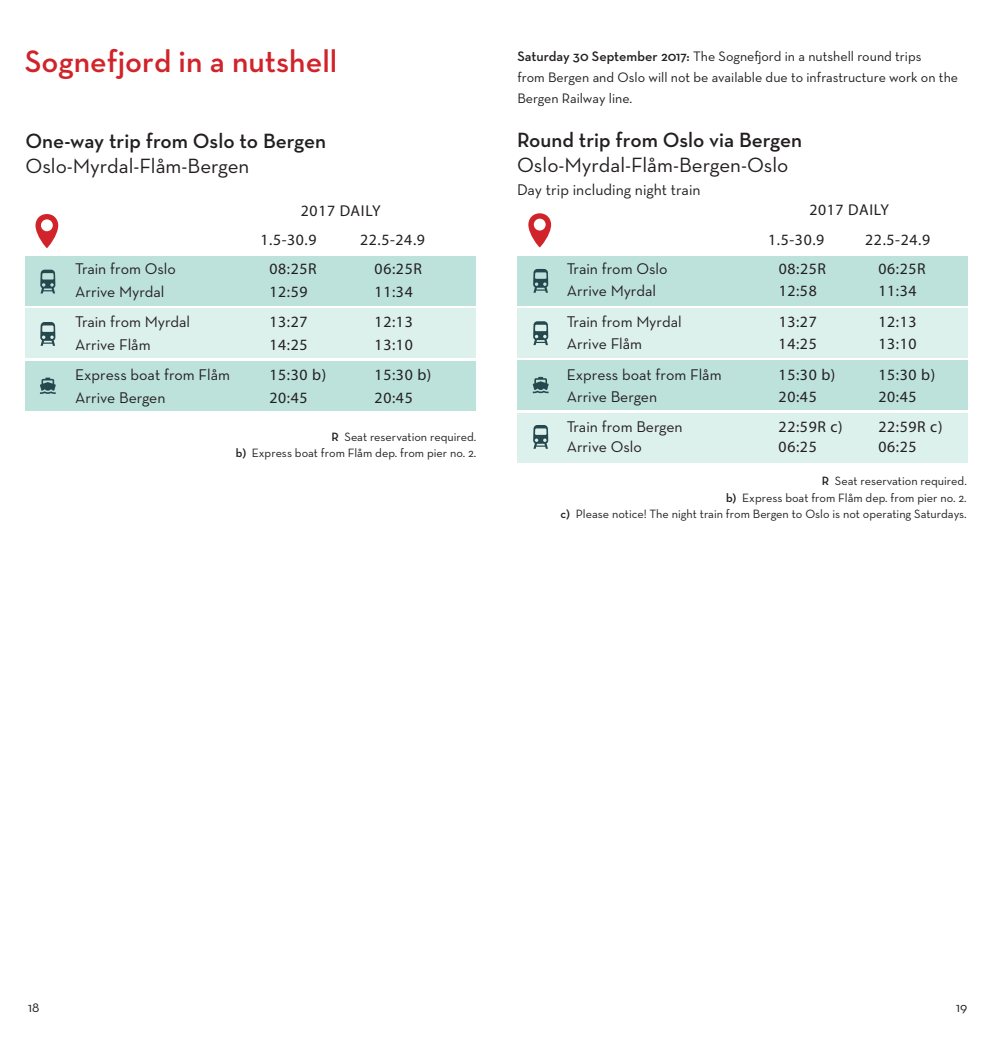
<style>
.page{position:relative;width:993px;height:1042px;background:#fff}
.page>*{position:absolute;margin:0;border:0;box-sizing:border-box;transform-origin:0 0}
.t1{font:600 31.5px "Neutraface Text";color:#d1232a}
.t2{font:600 21px "Neutraface Text";color:#231f20}
.t3{font:21px "Neutraface Text";color:#231f20}
.t4{font:15.75px "Neutraface Text";color:#231f20}
.t5{font:15.75px/29.8px "Myriad Pro";letter-spacing:.04em;color:#231f20}
.t6{font:14px/21px "Neutraface Text";color:#231f20}
.t7{font:12.25px/16.1px "Neutraface Text";color:#231f20;text-align:right}
.s1{font-weight:600}
</style>
<div class="page">
<div style="left:517px;top:256px;width:450px;height:50px;background:#bde2dc"></div>
<div style="left:517px;top:308px;width:450px;height:50px;background:#dcf0ec"></div>
<div style="left:517px;top:413px;width:450px;height:50px;background:#dcf0ec"></div>
<div style="left:517px;top:360px;width:450px;height:50px;background:#bde2dc"></div>
<svg style="left:528px;top:213px;width:23px;height:34px"></svg>
<svg style="left:532px;top:377px;width:16px;height:16px"></svg>
<svg style="left:533px;top:321px;width:15px;height:24px"></svg>
<svg style="left:533px;top:425px;width:15px;height:24px"></svg>
<svg style="left:533px;top:269px;width:15px;height:24px"></svg>
<div style="left:25px;top:256px;width:451px;height:50px;background:#bde2dc"></div>
<div style="left:25px;top:309px;width:451px;height:49px;background:#dcf0ec"></div>
<div style="left:25px;top:361px;width:451px;height:49px;background:#bde2dc"></div>
<svg style="left:35px;top:214px;width:23px;height:34px"></svg>
<svg style="left:40px;top:378px;width:16px;height:16px"></svg>
<svg style="left:40px;top:322px;width:15px;height:24px"></svg>
<svg style="left:40px;top:270px;width:15px;height:23px"></svg>
<h1 class="t1" style="left:25px;top:42px;width:314px">Sognefjord in a nutshell</h1>
<h2 class="t2" style="left:25px;top:127px;width:302px">One-way trip from Oslo to Bergen</h2>
<h2 class="t3" style="left:25px;top:153px;width:225px">Oslo-Myrdal-Flåm-Bergen</h2>
<p class="t5" style="left:301px;top:195px;width:81px">2017 DAILY</p>
<p class="t5" style="left:260px;top:225px;width:58px">1.5-30.9</p>
<p class="t5" style="left:360px;top:225px;width:66px">22.5-24.9</p>
<p class="t4" style="left:75px;top:259px;width:102px">Train from Oslo</p>
<p class="t5" style="left:269px;top:254px;width:49px">08:25R</p>
<p class="t5" style="left:374px;top:254px;width:49px">06:25R</p>
<p class="t4" style="left:75px;top:282px;width:91px">Arrive Myrdal</p>
<p class="t5" style="left:269px;top:277px;width:40px">12:59</p>
<p class="t5" style="left:374px;top:277px;width:40px">11:34</p>
<p class="t4" style="left:75px;top:312px;width:116px">Train from Myrdal</p>
<p class="t5" style="left:269px;top:307px;width:40px">13:27</p>
<p class="t5" style="left:374px;top:307px;width:40px">12:13</p>
<p class="t4" style="left:75px;top:335px;width:77px">Arrive Flåm</p>
<p class="t5" style="left:269px;top:330px;width:40px">14:25</p>
<p class="t5" style="left:374px;top:330px;width:40px">13:10</p>
<p class="t4" style="left:75px;top:365px;width:156px">Express boat from Flåm</p>
<p class="t5" style="left:269px;top:360px;width:58px">15:30 b)</p>
<p class="t5" style="left:374px;top:360px;width:58px">15:30 b)</p>
<p class="t4" style="left:75px;top:388px;width:92px">Arrive Bergen</p>
<p class="t5" style="left:269px;top:382px;width:40px">20:45</p>
<p class="t5" style="left:374px;top:382px;width:40px">20:45</p>
<p class="t7" style="left:236px;top:428px;width:242px"><span class="s1">R</span> Seat reservation required.<br><span class="s1">b)</span> Express boat from Flåm dep. from pier no. 2.</p>
<p class="t6" style="left:517px;top:45px;width:442px"><span class="s1">Saturday 30 September 2017:</span> The Sognefjord in a nutshell round trips<br>from Bergen and Oslo will not be available due to infrastructure work on the<br>Bergen Railway line.</p>
<h2 class="t2" style="left:517px;top:127px;width:286px">Round trip from Oslo via Bergen</h2>
<h2 class="t3" style="left:517px;top:152px;width:273px">Oslo-Myrdal-Flåm-Bergen-Oslo</h2>
<p class="t4" style="left:517px;top:179px;width:185px">Day trip including night train</p>
<p class="t5" style="left:767px;top:224px;width:58px">1.5-30.9</p>
<p class="t5" style="left:865px;top:194px;width:66px;text-indent:-56px">2017 DAILY<br>22.5-24.9</p>
<p class="t4" style="left:566px;top:258px;width:102px">Train from Oslo</p>
<p class="t5" style="left:778px;top:253px;width:49px">08:25R</p>
<p class="t5" style="left:878px;top:253px;width:49px">06:25R</p>
<p class="t4" style="left:566px;top:281px;width:91px">Arrive Myrdal</p>
<p class="t5" style="left:778px;top:276px;width:40px">12:58</p>
<p class="t5" style="left:878px;top:276px;width:40px">11:34</p>
<p class="t4" style="left:566px;top:311px;width:116px">Train from Myrdal</p>
<p class="t5" style="left:778px;top:306px;width:40px">13:27</p>
<p class="t5" style="left:878px;top:306px;width:40px">12:13</p>
<p class="t4" style="left:566px;top:334px;width:77px">Arrive Flåm</p>
<p class="t5" style="left:778px;top:329px;width:40px">14:25</p>
<p class="t5" style="left:878px;top:329px;width:40px">13:10</p>
<p class="t4" style="left:566px;top:364px;width:156px">Express boat from Flåm</p>
<p class="t5" style="left:778px;top:359px;width:58px">15:30 b)</p>
<p class="t5" style="left:878px;top:359px;width:58px">15:30 b)</p>
<p class="t4" style="left:566px;top:387px;width:92px">Arrive Bergen</p>
<p class="t5" style="left:778px;top:382px;width:40px">20:45</p>
<p class="t5" style="left:878px;top:382px;width:40px">20:45</p>
<p class="t4" style="left:566px;top:417px;width:117px">Train from Bergen</p>
<p class="t5" style="left:778px;top:412px;width:65px">22:59R c)</p>
<p class="t5" style="left:878px;top:412px;width:65px">22:59R c)</p>
<p class="t4" style="left:566px;top:436px;width:77px">Arrive Oslo</p>
<p class="t5" style="left:778px;top:431px;width:40px">06:25</p>
<p class="t5" style="left:878px;top:431px;width:40px">06:25</p>
<p class="t7" style="left:560px;top:473px;width:408px"><span class="s1">R</span> Seat reservation required.<br><span class="s1">b)</span> Express boat from Flåm dep. from pier no. 2.<br><span class="s1">c)</span> Please notice! The night train from Bergen to Oslo is not operating Saturdays.</p>
<p class="t6" style="left:28px;top:997px;width:13px">18</p>
<p class="t6" style="left:955px;top:997px;width:13px">19</p>
</div>
